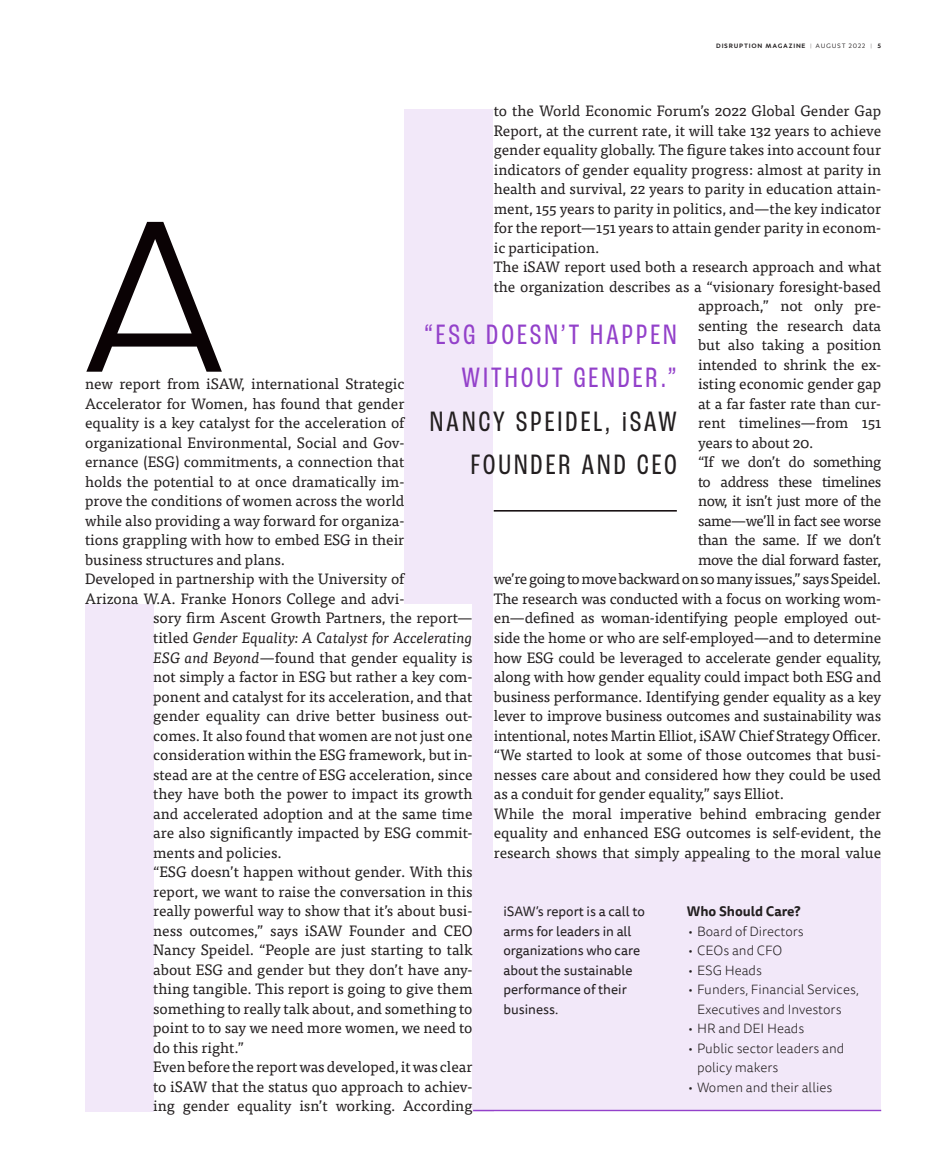
<style>
.page{position:relative;width:945px;height:1175px;background:#fff}
.page>*{position:absolute;margin:0;border:0;box-sizing:border-box;transform-origin:0 0}
.t1{font:300 181.95px "Dazzle Unicase";color:#0a0204}
.Naslov{font:condensed 29.55px/43.5px "Roc Grotesk";letter-spacing:.1em;color:#9341ca;text-align:right}
.Naslov-2{font:condensed 29.55px/43.5px "Roc Grotesk";letter-spacing:.1em;color:#231f20;text-align:right}
.TEXT_10pt{font:15px/19.5px "Tisa OT";letter-spacing:-.005em;color:#231f20;text-align:justify}
.TEXT_10pt-2{font:15px/19.5px "Tisa OT";letter-spacing:-.03em;color:#231f20;text-align:right}
.Antrfile{font:300 13.5px/19.5px "Tisa Sans Pro";color:#231f20;text-align:center}
.Antrfile-2{font:13.5px/19.5px "Tisa Sans Pro";color:#231f20}
.Antrfile-3{font:700 13.5px "Tisa Sans Pro";color:#231f20}
.t2{font:700 6.75px "Merel";letter-spacing:.11em;color:#231f20}
.s1{font-weight:300}
.s2{font-weight:400}
.s3{font-style:italic}
</style>
<div class="page">
<div style="left:404px;top:109px;width:90px;height:495px;background:#f2e8f9"></div>
<div style="left:85px;top:604px;width:68px;height:507px;background:#f2e8f9"></div>
<div style="left:472px;top:569px;width:22px;height:542px;background:#f2e8f9"></div>
<div style="left:494px;top:854px;width:387px;height:257px;background:#f2e8f9"></div>
<div style="left:494px;top:97px;width:387px;height:760px;background:#fff"></div>
<hr style="left:473px;top:1109px;width:408px;height:2px;background:#9341ca">
<hr style="left:494px;top:510px;width:183px;height:1px;background:#0a0204">
<p class="t2" style="left:716px;top:40px;width:167px">DISRUPTION MAGAZINE <span class="s1">|</span> <span class="s2">AUGUST 2022</span> <span class="s1">|</span> 5</p>
<p class="TEXT_10pt" style="left:494px;top:101px;width:389px">to the World Economic Forum’s 2022 Global Gender Gap Report, at the current rate, it will take 132 years to achieve gender equality globally. The figure takes into account four indicators of gender equality progress: almost at parity in health and survival, 22 years to parity in education attain&shy;ment, 155 years to parity in politics, and—the key indicator for the report—151 years to attain gender parity in econom&shy;ic participation.</p>
<p class="TEXT_10pt" style="left:494px;top:257px;width:389px">The iSAW report used both a research approach and what</p>
<p class="TEXT_10pt" style="left:494px;top:277px;width:389px">the organization describes as a “visionary foresight-based</p>
<p class="TEXT_10pt" style="left:698px;top:296px;width:185px">approach,” not only pre-</p>
<p class="TEXT_10pt" style="left:698px;top:316px;width:185px">senting the research data</p>
<p class="TEXT_10pt" style="left:698px;top:335px;width:185px">but also taking a position</p>
<p class="TEXT_10pt" style="left:698px;top:355px;width:185px">intended to shrink the ex-</p>
<p class="TEXT_10pt" style="left:698px;top:374px;width:185px">isting economic gender gap</p>
<p class="TEXT_10pt" style="left:698px;top:394px;width:185px">at a far faster rate than cur-</p>
<p class="TEXT_10pt" style="left:698px;top:413px;width:185px">rent timelines—from 151</p>
<p class="TEXT_10pt" style="left:698px;top:433px;width:117px">years to about 20.</p>
<p class="TEXT_10pt-2" style="left:494px;top:452px;width:389px">“If we don’t do something<br>to address these timelines<br>now, it isn’t just more of the<br>same—we’ll in fact see worse<br>than the same. If we don’t<br>move the dial forward faster,<br>we’re going to move backward on so many issues,” says Speidel.</p>
<p class="TEXT_10pt" style="left:494px;top:589px;width:389px">The research was conducted with a focus on working wom&shy;en—defined as woman-identifying people employed out&shy;side the home or who are self-employed—and to determine how ESG could be leveraged to accelerate gender equality, along with how gender equality could impact both ESG and business performance. Identifying gender equality as a key lever to improve business outcomes and sustainability was intentional, notes Martin Elliot, iSAW Chief Strategy Officer.</p>
<p class="TEXT_10pt" style="left:494px;top:745px;width:389px">“We started to look at some of those outcomes that busi&shy;nesses care about and considered how they could be used as a conduit for gender equality,” says Elliot.</p>
<p class="TEXT_10pt" style="left:494px;top:803px;width:389px">While the moral imperative behind embracing gender equality and enhanced ESG outcomes is self-evident, the research shows that simply appealing to the moral value</p>
<h1 class="t1" style="left:87px;top:164px;width:136px">A</h1>
<p class="Naslov" style="left:424px;top:312px;width:254px">“ESG DOESN’T HAPPEN<br>WITHOUT GENDER.”</p>
<p class="Naslov-2" style="left:430px;top:399px;width:249px">NANCY SPEIDEL, iSAW<br>FOUNDER AND CEO</p>
<p class="TEXT_10pt" style="left:85px;top:374px;width:321px">new report from iSAW, international Strategic Accelerator for Women, has found that gender equality is a key catalyst for the acceleration of organizational Environmental, Social and Gov&shy;ernance (ESG) commitments, a connection that holds the potential to at once dramatically im&shy;prove the conditions of women across the world while also providing a way forward for organiza&shy;tions grappling with how to embed ESG in their business structures and plans.</p>
<p class="TEXT_10pt" style="left:85px;top:569px;width:321px">Developed in partnership with the University of<br>Arizona W.A. Franke Honors College and advi-</p>
<p class="TEXT_10pt" style="left:153px;top:608px;width:321px">sory firm Ascent Growth Partners, the report— titled <span class="s3">Gender Equality: A Catalyst for Accelerating ESG and Beyond</span>—found that gender equality is not simply a factor in ESG but rather a key com&shy;ponent and catalyst for its acceleration, and that gender equality can drive better business out&shy;comes. It also found that women are not just one consideration within the ESG framework, but in&shy;stead are at the centre of ESG acceleration, since they have both the power to impact its growth and accelerated adoption and at the same time are also significantly impacted by ESG commit&shy;ments and policies.</p>
<p class="TEXT_10pt" style="left:153px;top:862px;width:321px">“ESG doesn’t happen without gender. With this report, we want to raise the conversation in this really powerful way to show that it’s about busi&shy;ness outcomes,” says iSAW Founder and CEO Nancy Speidel. “People are just starting to talk about ESG and gender but they don’t have any&shy;thing tangible. This report is going to give them something to really talk about, and something to point to to say we need more women, we need to do this right.”</p>
<p class="TEXT_10pt" style="left:153px;top:1057px;width:321px">Even before the report was developed, it was clear to iSAW that the status quo approach to achiev&shy;ing gender equality isn’t working. According</p>
<p class="Antrfile-3" style="left:687px;top:901px;width:115px">Who Should Care?</p>
<p class="Antrfile" style="left:687px;top:921px;width:119px">∙ Board of Directors</p>
<p class="Antrfile" style="left:687px;top:941px;width:97px">∙ CEOs and CFO</p>
<p class="Antrfile" style="left:687px;top:960px;width:77px">∙ ESG Heads</p>
<p class="Antrfile" style="left:687px;top:980px;width:174px">∙ Funders, Financial Services,<br>Executives and Investors</p>
<p class="Antrfile" style="left:687px;top:1019px;width:119px">∙ HR and DEI Heads</p>
<p class="Antrfile" style="left:697px;top:1038px;width:149px;text-align:left;text-indent:-10px">∙ Public sector leaders and policy makers</p>
<p class="Antrfile" style="left:687px;top:1077px;width:147px">∙ Women and their allies</p>
<p class="Antrfile-2" style="left:503px;top:902px;width:143px">iSAW’s report is a call to arms for leaders in all organizations who care about the sustainable performance of their business.</p>
</div>
